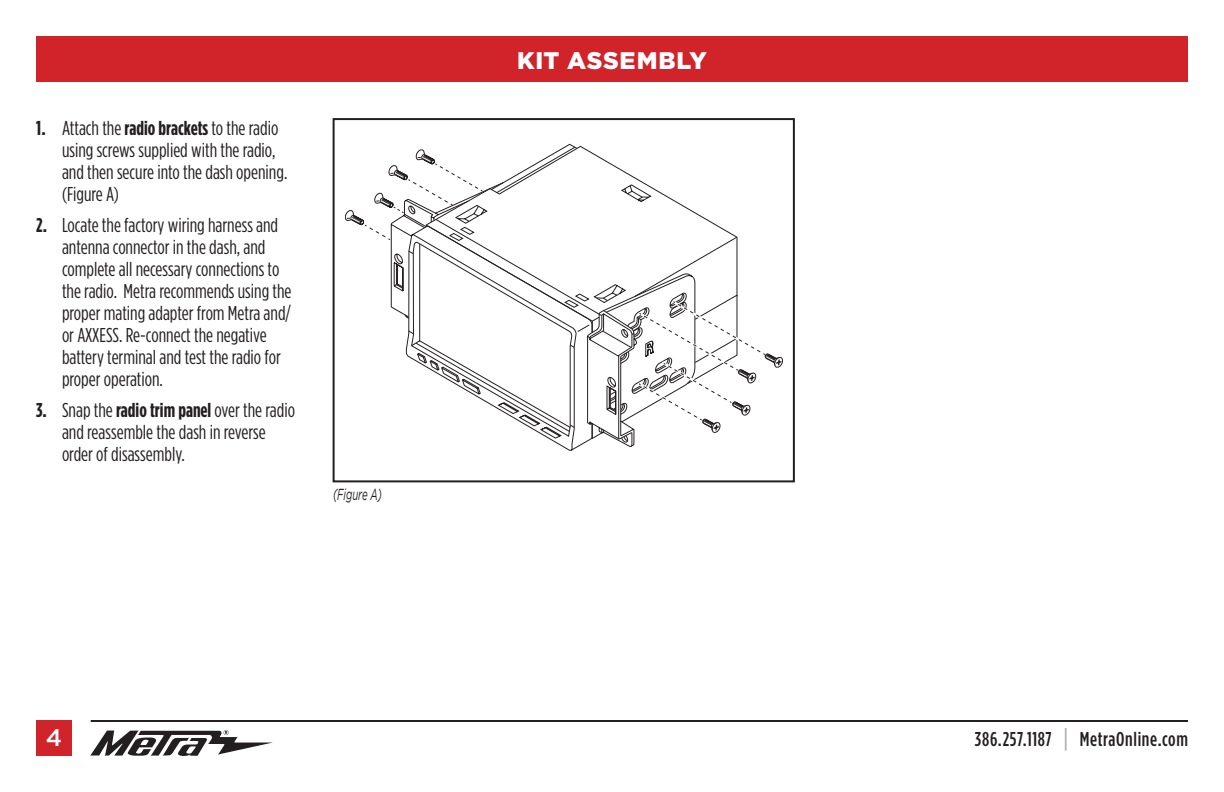
<style>
.page{position:relative;width:1224px;height:792px;background:#fff}
.page>*{position:absolute;margin:0;border:0;box-sizing:border-box;transform-origin:0 0}
.t1{font:900 24px "Gotham";letter-spacing:.03em;color:#fff}
.t2{font:500 24px "Gotham";color:#fff}
.t3{font:20px/22px "Gotham Condensed";color:#231f20}
.t4{font:500 20px "Gotham Condensed";letter-spacing:.03em;color:#231f20}
.t5{font:italic 16px "Gotham";color:#231f20;scale:.6 1}
.s1{font-weight:700}
.s2{font-size:26px;color:#a8a9ad}
</style>
<div class="page">
<div style="left:36px;top:36px;width:1152px;height:45px;background:#d1232a"></div>
<svg style="left:90px;top:730px;width:183px;height:26px"></svg>
<hr style="left:91px;top:720px;width:1097px;height:2px;background:#231f20">
<div style="left:36px;top:720px;width:36px;height:36px;background:#d1232a"></div>
<svg style="left:345px;top:146px;width:438px;height:301px"></svg>
<div style="left:333px;top:118px;width:462px;height:364px;border:2px solid #231f20"></div>
<p class="t3" style="left:62px;top:117px;width:227px;text-indent:-26px"><span class="s1">1.</span> Attach the <span class="s1">radio brackets</span> to the radio using screws supplied with the radio, and then secure into the dash opening. (Figure A)</p>
<p class="t3" style="left:62px;top:214px;width:231px;text-indent:-26px"><span class="s1">2.</span> Locate the factory wiring harness and antenna connector in the dash, and complete all necessary connections to the radio. Metra recommends using the proper mating adapter from Metra and/ or AXXESS. Re-connect the negative battery terminal and test the radio for proper operation.</p>
<p class="t3" style="left:62px;top:399px;width:235px;text-indent:-26px"><span class="s1">3.</span> Snap the <span class="s1">radio trim panel</span> over the radio and reassemble the dash in reverse order of disassembly.</p>
<p class="t5" style="left:333px;top:486px;width:83px">(Figure A)</p>
<p class="t1" style="left:517px;top:46px;width:191px">KIT ASSEMBLY</p>
<p class="t2" style="left:46px;top:724px;width:18px">4</p>
<p class="t4" style="left:975px;top:728px;width:215px">386.257.1187 <span class="s2">|</span> MetraOnline.com</p>
</div>
